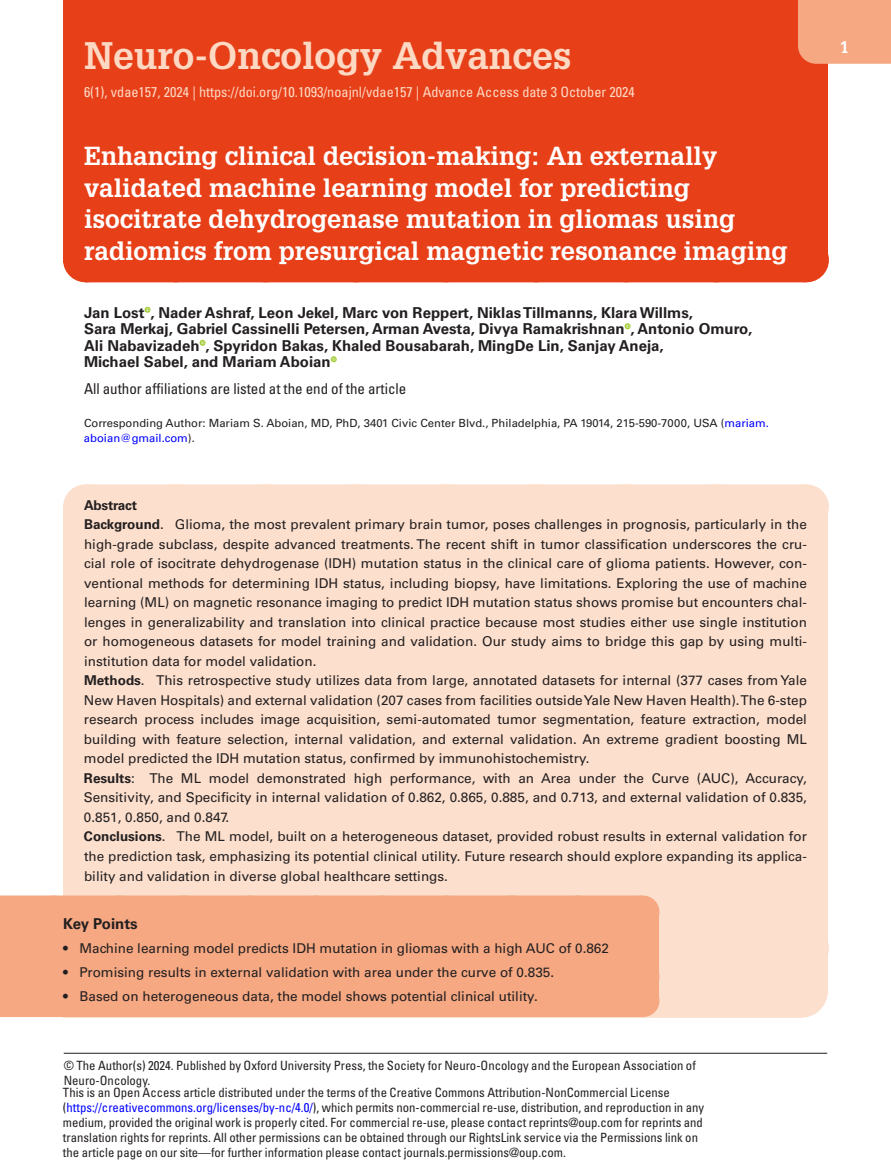
<style>
.page{position:relative;width:891px;height:1175px;background:#fff}
.page>*{position:absolute;margin:0;border:0;box-sizing:border-box;transform-origin:0 0}
.t1{font:700 37.5px "Glypha LT Std";color:#fdd8c3}
.t2{font:700 25.5px/31.5px "Glypha LT Std";color:#fff}
.t3{font:700 16.5px "Glypha LT Std";color:#fff}
.Authors{font:700 15px/16.5px "Univers LT Std";color:#231f20}
.Aff_Text{font:condensed 15px "Univers LT Std";color:#231f20}
.Keywords_Title{font:700 15px "Univers LT Std";color:#231f20}
.t4{font:condensed 14.25px "Univers LT Std";color:#fdd8c3}
.Abstract_First{font:13.5px/19.5px "Univers LT Std";color:#231f20;text-align:justify}
.Abstract_Mid{font:13.5px/19.5px "Univers LT Std";color:#231f20;text-align:justify}
.Abstract_Last{font:13.5px/19.5px "Univers LT Std";color:#231f20;text-align:justify}
.Keypoints1{font:13.5px "Univers LT Std";color:#231f20}
.Keypoints{font:13.5px "Univers LT Std";color:#231f20}
.Keypoints2{font:13.5px "Univers LT Std";color:#231f20}
.Abstract_Title{font:700 13.5px "Univers LT Std";letter-spacing:-.015em;color:#231f20}
.License{font:condensed 12.75px/15px "Univers LT Std";color:#231f20}
.CopyrightLine{font:condensed 12.75px/15px "Univers LT Std";color:#231f20}
.FM_Correspondence{font:11.25px/15px "Univers LT Std";color:#231f20}
.s1{color:#00f}
.s2{font-weight:700}
</style>
<div class="page">
<div style="left:63px;top:0;width:765px;height:166px;background:#e73f18"></div>
<div style="left:798px;top:0;width:93px;height:64px;background:#f5a882"></div>
<svg style="left:145px;top:307px;width:6px;height:6px"></svg>
<svg style="left:625px;top:323px;width:6px;height:6px"></svg>
<svg style="left:200px;top:340px;width:6px;height:6px"></svg>
<svg style="left:331px;top:356px;width:6px;height:6px"></svg>
<div style="left:86px;top:484px;width:720px;height:45px;background:#fcdfcd"></div>
<svg style="left:179px;top:484px;width:581px;height:1px"></svg>
<hr style="left:806px;top:484px;width:1px;height:45px;background:#fcdfcd">
<div style="left:63px;top:527px;width:765px;height:147px;background:#fcdfcd"></div>
<div style="left:63px;top:505px;width:765px;height:45px;background:#fcdfcd"></div>
<div style="left:63px;top:671px;width:765px;height:100px;background:#fcdfcd"></div>
<div style="left:63px;top:771px;width:765px;height:246px;background:#fcdfcd"></div>
<div style="left:86px;top:925px;width:720px;height:45px;background:#fcdfcd"></div>
<hr style="left:806px;top:925px;width:1px;height:45px;background:#fcdfcd">
<div style="left:0;top:895px;width:642px;height:33px;background:#f5a882"></div>
<div style="left:0;top:929px;width:659px;height:27px;background:#f5a882"></div>
<div style="left:0;top:953px;width:659px;height:24px;background:#f5a882"></div>
<div style="left:0;top:977px;width:659px;height:27px;background:#f5a882"></div>
<div style="left:0;top:984px;width:642px;height:33px;background:#f5a882"></div>
<svg style="left:53px;top:895px;width:707px;height:122px"></svg>
<hr style="left:642px;top:984px;width:1px;height:33px;background:#f5a882">
<div style="left:63px;top:147px;width:765px;height:115px;background:#e73f18"></div>
<div style="left:86px;top:237px;width:720px;height:45px;background:#e73f18"></div>
<hr style="left:806px;top:237px;width:1px;height:45px;background:#e73f18">
<hr style="left:64px;top:1052px;width:763px;height:1px;background:#1d1e1f">
<h1 class="t1" style="left:84px;top:32px;width:489px">Neuro-Oncology Advances</h1>
<p class="t4" style="left:84px;top:83px;width:552px">6(1), vdae157, 2024 | https://doi.org/10.1093/noajnl/vdae157 | Advance Access date 3 October 2024</p>
<h1 class="t2" style="left:84px;top:140px;width:705px">Enhancing clinical decision-making: An externally validated machine learning model for predicting isocitrate dehydrogenase mutation in gliomas using radiomics from presurgical magnetic resonance imaging</h1>
<p class="Authors" style="left:84px;top:304px;width:670px">Jan Lost , Nader Ashraf, Leon Jekel, Marc von Reppert, NiklasTillmanns, KlaraWillms,<br>Sara Merkaj, Gabriel Cassinelli Petersen, Arman Avesta, Divya Ramakrishnan , Antonio Omuro, Ali Nabavizadeh , Spyridon Bakas, Khaled Bousabarah, MingDe Lin, Sanjay Aneja,<br>Michael Sabel, and Mariam Aboian</p>
<p class="Aff_Text" style="left:84px;top:379px;width:324px">All author affiliations are listed at the end of the article</p>
<p class="FM_Correspondence" style="left:84px;top:415px;width:686px">Corresponding Author: Mariam S. Aboian, MD, PhD, 3401 Civic Center Blvd., Philadelphia, PA 19014, 215-590-7000, USA (<span class="s1">mariam. aboian@gmail.com</span>).</p>
<p class="Abstract_Title" style="left:84px;top:497px;width:55px">Abstract</p>
<p class="Abstract_First" style="left:84px;top:515px;width:725px"><span class="s2">Background</span>. Glioma, the most prevalent primary brain tumor, poses challenges in prognosis, particularly in the high-grade subclass, despite advanced treatments. The recent shift in tumor classification underscores the cru&shy;cial role of isocitrate dehydrogenase (IDH) mutation status in the clinical care of glioma patients. However, con&shy;ventional methods for determining IDH status, including biopsy, have limitations. Exploring the use of machine learning (ML) on magnetic resonance imaging to predict IDH mutation status shows promise but encounters chal&shy;lenges in generalizability and translation into clinical practice because most studies either use single institution or homogeneous datasets for model training and validation. Our study aims to bridge this gap by using multi&shy;institution data for model validation.</p>
<p class="Abstract_Mid" style="left:84px;top:671px;width:725px"><span class="s2">Methods</span>. This retrospective study utilizes data from large, annotated datasets for internal (377 cases from Yale New Haven Hospitals) and external validation (207 cases from facilities outside Yale New Haven Health). The 6-step research process includes image acquisition, semi-automated tumor segmentation, feature extraction, model building with feature selection, internal validation, and external validation. An extreme gradient boosting ML model predicted the IDH mutation status, confirmed by immunohistochemistry.</p>
<p class="Abstract_Mid" style="left:84px;top:768px;width:725px"><span class="s2">Results</span>: The ML model demonstrated high performance, with an Area under the Curve (AUC), Accuracy, Sensitivity, and Specificity in internal validation of 0.862, 0.865, 0.885, and 0.713, and external validation of 0.835, 0.851, 0.850, and 0.847.</p>
<p class="Abstract_Last" style="left:84px;top:827px;width:725px"><span class="s2">Conclusions</span>. The ML model, built on a heterogeneous dataset, provided robust results in external validation for the prediction task, emphasizing its potential clinical utility. Future research should explore expanding its applica&shy;bility and validation in diverse global healthcare settings.</p>
<p class="Keywords_Title" style="left:63px;top:914px;width:76px">Key Points</p>
<p class="Keypoints1" style="left:63px;top:939px;width:547px">• Machine learning model predicts IDH mutation in gliomas with a high AUC of 0.862</p>
<p class="Keypoints" style="left:63px;top:963px;width:493px">• Promising results in external validation with area under the curve of 0.835.</p>
<p class="Keypoints2" style="left:63px;top:987px;width:476px">• Based on heterogeneous data, the model shows potential clinical utility.</p>
<p class="CopyrightLine" style="left:64px;top:1057px;width:634px">© The Author(s) 2024. Published by Oxford University Press, the Society for Neuro-Oncology and the European Association of<br>Neuro-Oncology.</p>
<p class="License" style="left:63px;top:1085px;width:643px">This is an Open Access article distributed under the terms of the Creative Commons Attribution-NonCommercial License (<span class="s1">https://creativecommons.org/licenses/by-nc/4.0/</span>), which permits non-commercial re-use, distribution, and reproduction in any medium, provided the original work is properly cited. For commercial re-use, please contact reprints@oup.com for reprints and translation rights for reprints. All other permissions can be obtained through our RightsLink service via the Permissions link on the article page on our site—for further information please contact journals.permissions@oup.com.</p>
<p class="t3" style="left:840px;top:37px;width:11px">1</p>
</div>
